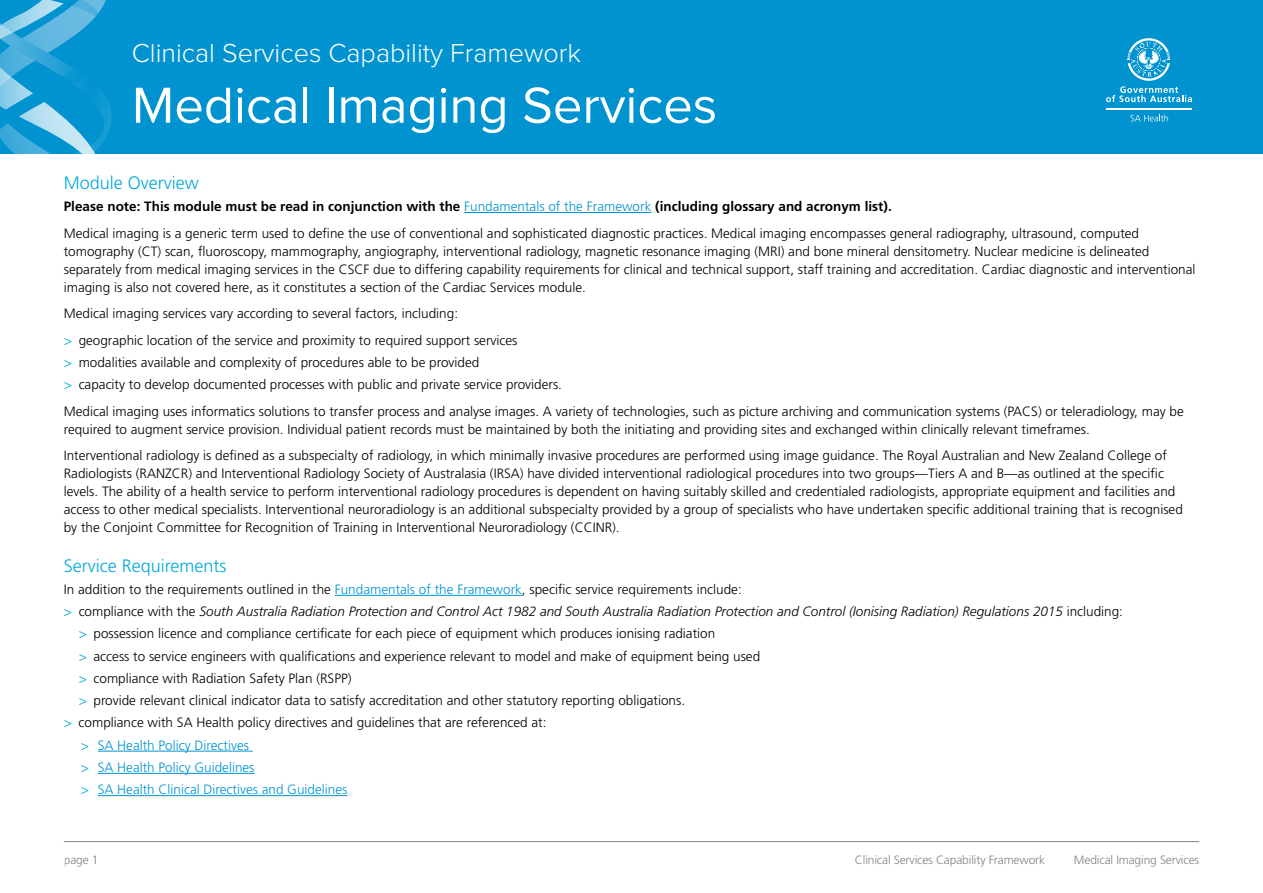
<style>
.page{position:relative;width:1263px;height:893px;background:#fff}
.page>*{position:absolute;margin:0;border:0;box-sizing:border-box;transform-origin:0 0}
.t1{font:52.5px "Proxima Nova";color:#fff}
.t2{font:300 27px "Proxima Nova";color:#fff}
.t3{font:300 18px "Frutiger";color:#03a9db}
.t4{font:300 13.5px/18px "Frutiger";color:#000}
.t5{font:italic 300 13.5px "Frutiger";color:#000}
.t6{font:300 13.5px "Frutiger";color:#0093d0}
.t7{font:300 12px "Frutiger";letter-spacing:-.01em;color:#808285}
.s1{font-weight:700}
.s2{color:#0093d0}
.s3{color:#03a9db}
.s4{font-style:normal;color:#03a9db}
.s5{font-style:normal}
</style>
<div class="page">
<hr style="left:64px;top:841px;width:1135px;height:1px;background:#808285">
<hr style="left:464px;top:212px;width:187px;height:1px;background:#0093d0">
<hr style="left:335px;top:595px;width:187px;height:1px;background:#0093d0">
<hr style="left:98px;top:751px;width:155px;height:1px;background:#0093d0">
<hr style="left:98px;top:773px;width:157px;height:1px;background:#0093d0">
<hr style="left:98px;top:795px;width:249px;height:1px;background:#0093d0">
<div style="left:0;top:0;width:1263px;height:153px;background:#0093d0"></div>
<svg style="left:0;top:0;width:112px;height:153px"></svg>
<svg style="left:1130px;top:114px;width:38px;height:7px"></svg>
<hr style="left:1106px;top:108px;width:86px;height:2px;background:#fff">
<svg style="left:1106px;top:38px;width:86px;height:64px"></svg>
<h2 class="t2" style="left:132px;top:33px;width:451px">Clinical Services Capability Framework</h2>
<h1 class="t1" style="left:132px;top:66px;width:587px">Medical Imaging Services</h1>
<h3 class="t3" style="left:64px;top:172px;width:136px">Module Overview</h3>
<p class="t4" style="left:64px;top:193px;width:1077px;line-height:26.5px"><span class="s1">Please note: This module must be read in conjunction with the</span> <span class="s2">Fundamentals of the Framework</span> <span class="s1">(including glossary and acronym list).<br></span>Medical imaging is a generic term used to define the use of conventional and sophisticated diagnostic practices. Medical imaging encompasses general radiography, ultrasound, computed</p>
<p class="t4" style="left:64px;top:242px;width:1133px">tomography (CT) scan, fluoroscopy, mammography, angiography, interventional radiology, magnetic resonance imaging (MRI) and bone mineral densitometry. Nuclear medicine is delineated separately from medical imaging services in the CSCF due to differing capability requirements for clinical and technical support, staff training and accreditation. Cardiac diagnostic and interventional imaging is also not covered here, as it constitutes a section of the Cardiac Services module.</p>
<p class="t4" style="left:64px;top:300px;width:455px;line-height:26.5px">Medical imaging services vary according to several factors, including:<br><span class="s3">&gt;</span> geographic location of the service and proximity to required support services</p>
<p class="t4" style="left:64px;top:351px;width:500px;line-height:22.2px"><span class="s3">&gt;</span> modalities available and complexity of procedures able to be provided<br><span class="s3">&gt;</span> capacity to develop documented processes with public and private service providers.</p>
<p class="t4" style="left:64px;top:402px;width:1121px">Medical imaging uses informatics solutions to transfer process and analyse images. A variety of technologies, such as picture archiving and communication systems (PACS) or teleradiology, may be required to augment service provision. Individual patient records must be maintained by both the initiating and providing sites and exchanged within clinically relevant timeframes.</p>
<p class="t4" style="left:64px;top:447px;width:1120px">Interventional radiology is defined as a subspecialty of radiology, in which minimally invasive procedures are performed using image guidance. The Royal Australian and New Zealand College of Radiologists (RANZCR) and Interventional Radiology Society of Australasia (IRSA) have divided interventional radiological procedures into two groups—Tiers A and B—as outlined at the specific levels. The ability of a health service to perform interventional radiology procedures is dependent on having suitably skilled and credentialed radiologists, appropriate equipment and facilities and access to other medical specialists. Interventional neuroradiology is an additional subspecialty provided by a group of specialists who have undertaken specific additional training that is recognised by the Conjoint Committee for Recognition of Training in Interventional Neuroradiology (CCINR).</p>
<h3 class="t3" style="left:64px;top:555px;width:164px">Service Requirements</h3>
<p class="t4" style="left:64px;top:580px;width:679px">In addition to the requirements outlined in the <span class="s2">Fundamentals of the Framework</span>, specific service requirements include:</p>
<p class="t5" style="left:64px;top:604px;width:1061px"><span class="s4">&gt;</span> <span class="s5">compliance with the</span> South Australia Radiation Protection and Control Act 1982 and South Australia Radiation Protection and Control (Ionising Radiation) Regulations 2015 <span class="s5">including:</span></p>
<p class="t4" style="left:79px;top:625px;width:638px"><span class="s3">&gt;</span> possession licence and compliance certificate for each piece of equipment which produces ionising radiation</p>
<p class="t4" style="left:79px;top:647px;width:683px"><span class="s3">&gt;</span> access to service engineers with qualifications and experience relevant to model and make of equipment being used</p>
<p class="t4" style="left:79px;top:669px;width:274px"><span class="s3">&gt;</span> compliance with Radiation Safety Plan (RSPP)</p>
<p class="t4" style="left:79px;top:692px;width:608px"><span class="s3">&gt;</span> provide relevant clinical indicator data to satisfy accreditation and other statutory reporting obligations.</p>
<p class="t4" style="left:64px;top:714px;width:484px"><span class="s3">&gt;</span> compliance with SA Health policy directives and guidelines that are referenced at:</p>
<p class="t6" style="left:81px;top:737px;width:170px"><span class="s3">&gt;</span> SA Health Policy Directives</p>
<p class="t6" style="left:81px;top:760px;width:175px"><span class="s3">&gt;</span> SA Health Policy Guidelines</p>
<p class="t6" style="left:81px;top:782px;width:268px"><span class="s3">&gt;</span> SA Health Clinical Directives and Guidelines</p>
<p class="t7" style="left:64px;top:853px;width:36px">page 1</p>
<p class="t7" style="left:855px;top:853px;width:192px">Clinical Services Capability Framework</p>
<p class="t7" style="left:1074px;top:853px;width:127px">Medical Imaging Services</p>
</div>
